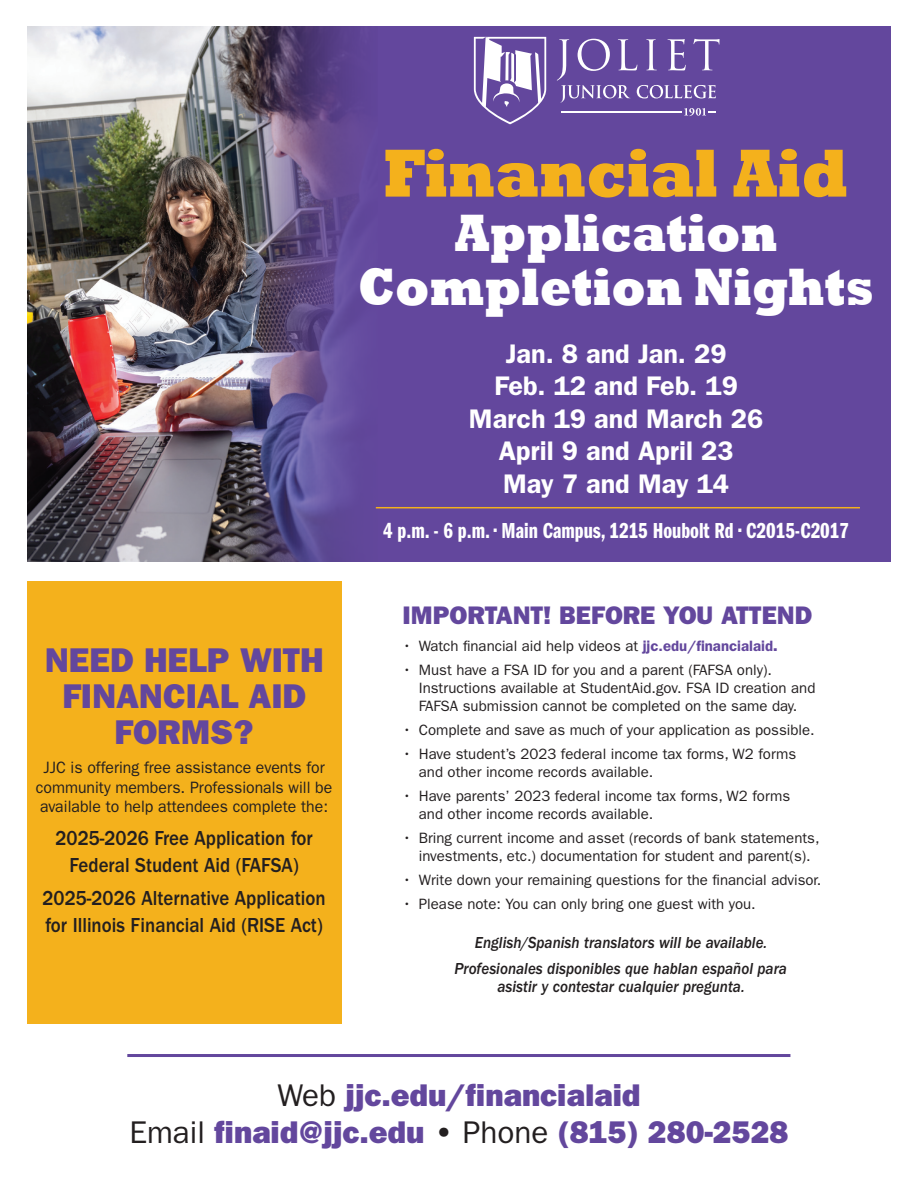
<style>
.page{position:relative;width:918px;height:1188px;background:#fff}
.page>*{position:absolute;margin:0;border:0;box-sizing:border-box;transform-origin:0 0}
.t1{font:800 69px "Rockwell";color:#f4b11c;scale:.85 1}
.t2{font:800 54px "Rockwell";color:#fff;scale:.85 1}
.t3{font:34.5px/36px "ITC Franklin Gothic Std Hvy";color:#63479d;text-align:center}
.t4{font:31.5px "ITC Franklin Gothic Std Hvy";color:#63479d}
.t5{font:600 27px "ITC Franklin Gothic Std";color:#fff}
.t6{font:25.5px "ITC Franklin Gothic Std Hvy";color:#63479d}
.t7{font:22.5px "ITC Franklin Gothic Std Dm Cp";color:#fff}
.t8{font:500 21px/27px "ITC Franklin Gothic Std";color:#231f20;text-align:center;scale:.9 1}
.t9{font:16.5px "ITC Franklin Gothic Std Med It";color:#231f20;scale:.92 1}
.t10{font:16.5px/19.8px "ITC Franklin Gothic Std";color:#231f20;text-align:center;scale:.96 1}
.t11{font:15px "ITC Franklin Gothic Std";color:#231f20}
.s1{font-weight:600;color:#63479d}
.s2{font-family:"ITC Franklin Gothic Std Hvy";color:#63479d}
.s3{font-family:"ITC Franklin Gothic Std";color:#231f20}
.s4{font-family:"ITC Franklin Gothic Std";font-weight:600;color:#231f20}
</style>
<div class="page">
<div style="left:27px;top:26px;width:864px;height:536px;background:#63479d"></div>
<img style="left:27px;top:26px;width:351px;height:536px">
<div style="left:27px;top:581px;width:314px;height:443px;background:#f4b11c"></div>
<hr style="left:127px;top:1054px;width:663px;height:3px;background:#63479d">
<hr style="left:376px;top:507px;width:484px;height:1px;background:#f4b11c">
<svg style="left:557px;top:39px;width:163px;height:77px"></svg>
<hr style="left:561px;top:111px;width:120px;height:1px;background:#fff">
<svg style="left:474px;top:37px;width:72px;height:87px"></svg>
<p class="t1" style="left:384px;top:134px;width:548px">Financial Aid</p>
<p class="t2" style="left:455px;top:201px;width:381px">Application</p>
<p class="t2" style="left:358px;top:255px;width:608px">Completion Nights</p>
<p class="t3" style="left:45px;top:642px;width:280px">NEED HELP WITH</p>
<p class="t3" style="left:62px;top:678px;width:245px">FINANCIAL AID<br>FORMS?</p>
<p class="t10" style="left:36px;top:757px;width:310px">JJC is offering free assistance events for community members. Professionals will be available to help attendees complete the:</p>
<p class="t8" style="left:56px;top:825px;width:287px">2025-2026 Free Application for<br>Federal Student Aid (FAFSA)</p>
<p class="t8" style="left:42px;top:885px;width:316px">2025-2026 Alternative Application</p>
<p class="t8" style="left:45px;top:912px;width:310px">for Illinois Financial Aid (RISE Act)</p>
<p class="t5" style="left:506px;top:338px;width:222px">Jan. 8 and Jan. 29</p>
<p class="t5" style="left:494px;top:370px;width:245px">Feb. 12 and Feb. 19</p>
<p class="t5" style="left:469px;top:403px;width:296px">March 19 and March 26</p>
<p class="t5" style="left:499px;top:435px;width:236px">April 9 and April 23</p>
<p class="t5" style="left:503px;top:467px;width:227px">May 7 and May 14</p>
<p class="t7" style="left:383px;top:518px;width:467px">4 p.m. - 6 p.m. • Main Campus, 1215 Houbolt Rd • C2015-C2017</p>
<p class="t6" style="left:403px;top:600px;width:411px">IMPORTANT! BEFORE YOU ATTEND</p>
<p class="t11" style="left:403px;top:637px;width:377px">• Watch financial aid help videos at <span class="s1">jjc.edu/financialaid</span><span class="s2">.</span></p>
<p class="t11" style="left:403px;top:661px;width:371px">• Must have a FSA ID for you and a parent (FAFSA only).</p>
<p class="t11" style="left:419px;top:679px;width:398px">Instructions available at StudentAid.gov. FSA ID creation and</p>
<p class="t11" style="left:419px;top:697px;width:380px">FAFSA submission cannot be completed on the same day.</p>
<p class="t11" style="left:403px;top:721px;width:414px">• Complete and save as much of your application as possible.</p>
<p class="t11" style="left:403px;top:745px;width:395px">• Have student’s 2023 federal income tax forms, W2 forms</p>
<p class="t11" style="left:419px;top:763px;width:236px">and other income records available.</p>
<p class="t11" style="left:403px;top:787px;width:389px">• Have parents’ 2023 federal income tax forms, W2 forms</p>
<p class="t11" style="left:419px;top:805px;width:236px">and other income records available.</p>
<p class="t11" style="left:403px;top:829px;width:418px">• Bring current income and asset (records of bank statements,</p>
<p class="t11" style="left:419px;top:847px;width:393px">investments, etc.) documentation for student and parent(s).</p>
<p class="t11" style="left:403px;top:871px;width:420px">• Write down your remaining questions for the financial advisor.</p>
<p class="t11" style="left:403px;top:895px;width:355px">• Please note: You can only bring one guest with you.</p>
<p class="t9" style="left:475px;top:933px;width:319px">English/Spanish translators will be available.</p>
<p class="t9" style="left:454px;top:959px;width:363px">Profesionales disponibles que hablan español para</p>
<p class="t9" style="left:497px;top:977px;width:270px">asistir y contestar cualquier pregunta.</p>
<p class="t4" style="left:278px;top:1076px;width:364px"><span class="s3">Web</span> jjc.edu/financialaid</p>
<p class="t4" style="left:130px;top:1114px;width:660px"><span class="s3">Email</span> finaid@jjc.edu <span class="s4">•</span> <span class="s3">Phone</span> (815) 280-2528</p>
</div>
